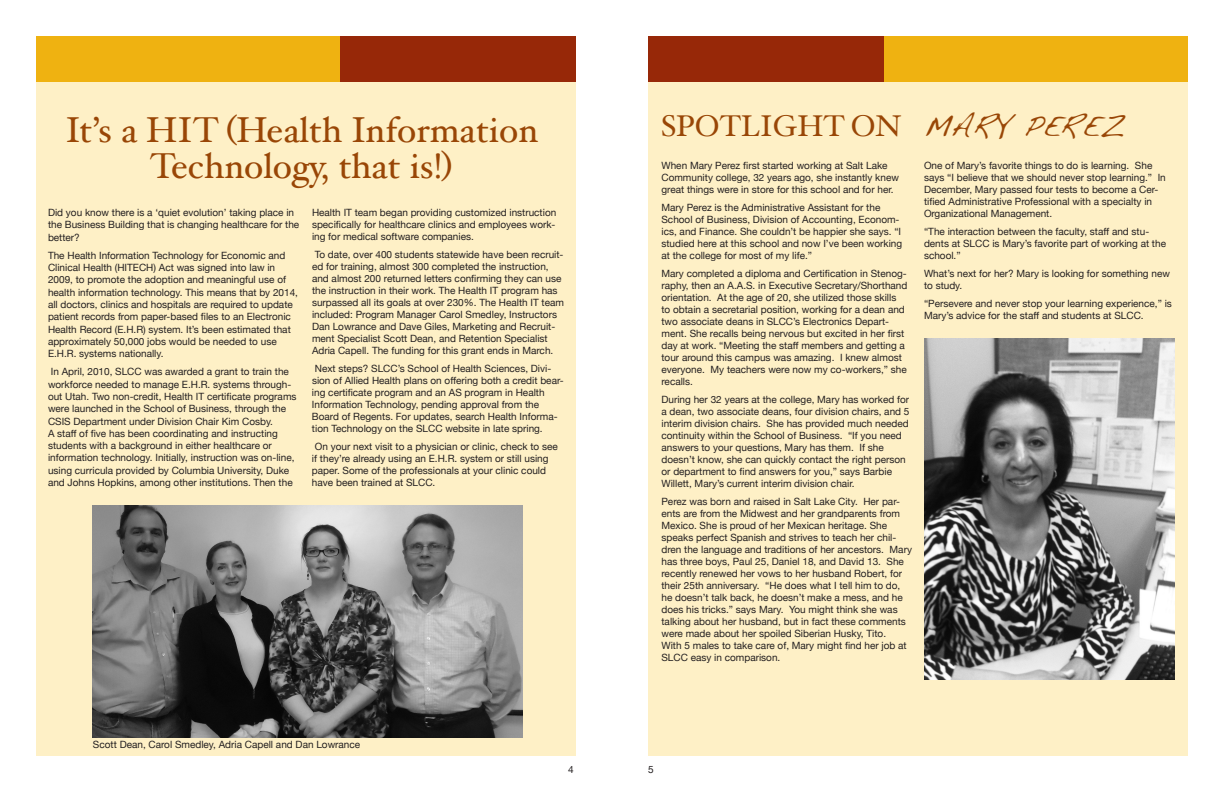
<style>
.page{position:relative;width:1224px;height:792px;background:#fff}
.page>*{position:absolute;margin:0;border:0;box-sizing:border-box;transform-origin:0 0}
.t1{font:36px/36px "Hoefler Text";color:#994606;text-align:center}
.t2{font:30px "Hoefler Text";color:#994606}
.t3{font:10px/12px "Helvetica Neue";color:#231f20}
.s1{font-family:"Handwriting Dakota"}
</style>
<div class="page">
<div style="left:36px;top:36px;width:540px;height:720px;background:#fef0c6"></div>
<div style="left:36px;top:36px;width:304px;height:46px;background:#efb211"></div>
<div style="left:340px;top:36px;width:236px;height:46px;background:#972808"></div>
<img style="left:93px;top:505px;width:430px;height:232px">
<div style="left:648px;top:36px;width:540px;height:720px;background:#fef0c6"></div>
<div style="left:884px;top:36px;width:304px;height:46px;background:#efb211"></div>
<div style="left:648px;top:36px;width:236px;height:46px;background:#972808"></div>
<img style="left:925px;top:338px;width:249px;height:341px">
<p class="t1" style="left:65px;top:112px;width:475px">It’s a HIT (Health Information<br>Technology, that is!)</p>
<p class="t3" style="left:48px;top:206px;width:253px;line-height:12.3px">Did you know there is a ‘quiet evolution’ taking place in the Business Building that is changing healthcare for the better?</p>
<p class="t3" style="left:48px;top:248px;width:252px;line-height:12.3px">The Health Information Technology for Economic and Clinical Health (HITECH) Act was signed into law in 2009, to promote the adoption and meaningful use of health information technology. This means that by 2014, all doctors, clinics and hospitals are required to update patient records from paper-based files to an Electronic Health Record (E.H.R) system. It’s been estimated that approximately 50,000 jobs would be needed to use E.H.R. systems nationally.</p>
<p class="t3" style="left:48px;top:365px;width:250px;line-height:12.3px">In April, 2010, SLCC was awarded a grant to train the workforce needed to manage E.H.R. systems through&shy;out Utah. Two non-credit, Health IT certificate programs were launched in the School of Business, through the CSIS Department under Division Chair Kim Cosby.<br>A staff of five has been coordinating and instructing students with a background in either healthcare or information technology. Initially, instruction was on-line, using curricula provided by Columbia University, Duke and Johns Hopkins, among other institutions. Then the</p>
<p class="t3" style="left:312px;top:206px;width:246px;text-align:justify">Health IT team began providing customized instruction specifically for healthcare clinics and employees work&shy;ing for medical software companies.</p>
<p class="t3" style="left:312px;top:248px;width:253px">To date, over 400 students statewide have been recruit&shy;ed for training, almost 300 completed the instruction, and almost 200 returned letters confirming they can use the instruction in their work. The Health IT program has surpassed all its goals at over 230%. The Health IT team included: Program Manager Carol Smedley, Instructors Dan Lowrance and Dave Giles, Marketing and Recruit&shy;ment Specialist Scott Dean, and Retention Specialist Adria Capell. The funding for this grant ends in March.</p>
<p class="t3" style="left:312px;top:362px;width:253px">Next steps? SLCC’s School of Health Sciences, Divi&shy;sion of Allied Health plans on offering both a credit bear&shy;ing certificate program and an AS program in Health Information Technology, pending approval from the Board of Regents. For updates, search Health Informa&shy;tion Technology on the SLCC website in late spring.</p>
<p class="t3" style="left:312px;top:440px;width:247px">On your next visit to a physician or clinic, check to see if they’re already using an E.H.R. system or still using paper. Some of the professionals at your clinic could have been trained at SLCC.</p>
<p class="t3" style="left:93px;top:737px;width:269px">Scott Dean, Carol Smedley, Adria Capell and Dan Lowrance</p>
<p class="t3" style="left:568px;top:762px;width:7px">4</p>
<p class="t2" style="left:661px;top:108px;width:465px">SPOTLIGHT ON <span class="s1">MARY PEREZ</span></p>
<p class="t3" style="left:662px;top:159px;width:239px">When Mary Perez first started working at Salt Lake<br>Community college, 32 years ago, she instantly knew great things were in store for this school and for her.</p>
<p class="t3" style="left:662px;top:201px;width:242px">Mary Perez is the Administrative Assistant for the School of Business, Division of Accounting, Econom&shy;ics, and Finance. She couldn’t be happier she says. “I studied here at this school and now I’ve been working at the college for most of my life.”</p>
<p class="t3" style="left:662px;top:267px;width:247px">Mary completed a diploma and Certification in Stenog&shy;raphy, then an A.A.S. in Executive Secretary/Shorthand orientation. At the age of 20, she utilized those skills to obtain a secretarial position, working for a dean and two associate deans in SLCC’s Electronics Depart&shy;ment. She recalls being nervous but excited in her first day at work. “Meeting the staff members and getting a tour around this campus was amazing. I knew almost everyone. My teachers were now my co-workers,” she recalls.</p>
<p class="t3" style="left:662px;top:393px;width:249px">During her 32 years at the college, Mary has worked for a dean, two associate deans, four division chairs, and 5 interim division chairs. She has provided much needed continuity within the School of Business. “If you need answers to your questions, Mary has them. If she doesn’t know, she can quickly contact the right person or department to find answers for you,” says Barbie Willett, Mary’s current interim division chair.</p>
<p class="t3" style="left:662px;top:495px;width:252px">Perez was born and raised in Salt Lake City. Her par&shy;ents are from the Midwest and her grandparents from Mexico. She is proud of her Mexican heritage. She speaks perfect Spanish and strives to teach her chil&shy;dren the language and traditions of her ancestors. Mary has three boys, Paul 25, Daniel 18, and David 13. She recently renewed her vows to her husband Robert, for their 25th anniversary. “He does what I tell him to do, he doesn’t talk back, he doesn’t make a mess, and he does his tricks.” says Mary. You might think she was talking about her husband, but in fact these comments were made about her spoiled Siberian Husky, Tito.<br>With 5 males to take care of, Mary might find her job at SLCC easy in comparison.</p>
<p class="t3" style="left:924px;top:159px;width:243px">One of Mary’s favorite things to do is learning. She says “I believe that we should never stop learning.” In December, Mary passed four tests to become a Cer&shy;tified Administrative Professional with a specialty in Organizational Management.</p>
<p class="t3" style="left:924px;top:225px;width:244px">“The interaction between the faculty, staff and stu&shy;dents at SLCC is Mary’s favorite part of working at the school.”</p>
<p class="t3" style="left:924px;top:267px;width:247px">What’s next for her? Mary is looking for something new to study.</p>
<p class="t3" style="left:924px;top:297px;width:249px">“Persevere and never stop your learning experience,” is<br>Mary’s advice for the staff and students at SLCC.</p>
<p class="t3" style="left:648px;top:762px;width:7px">5</p>
</div>
